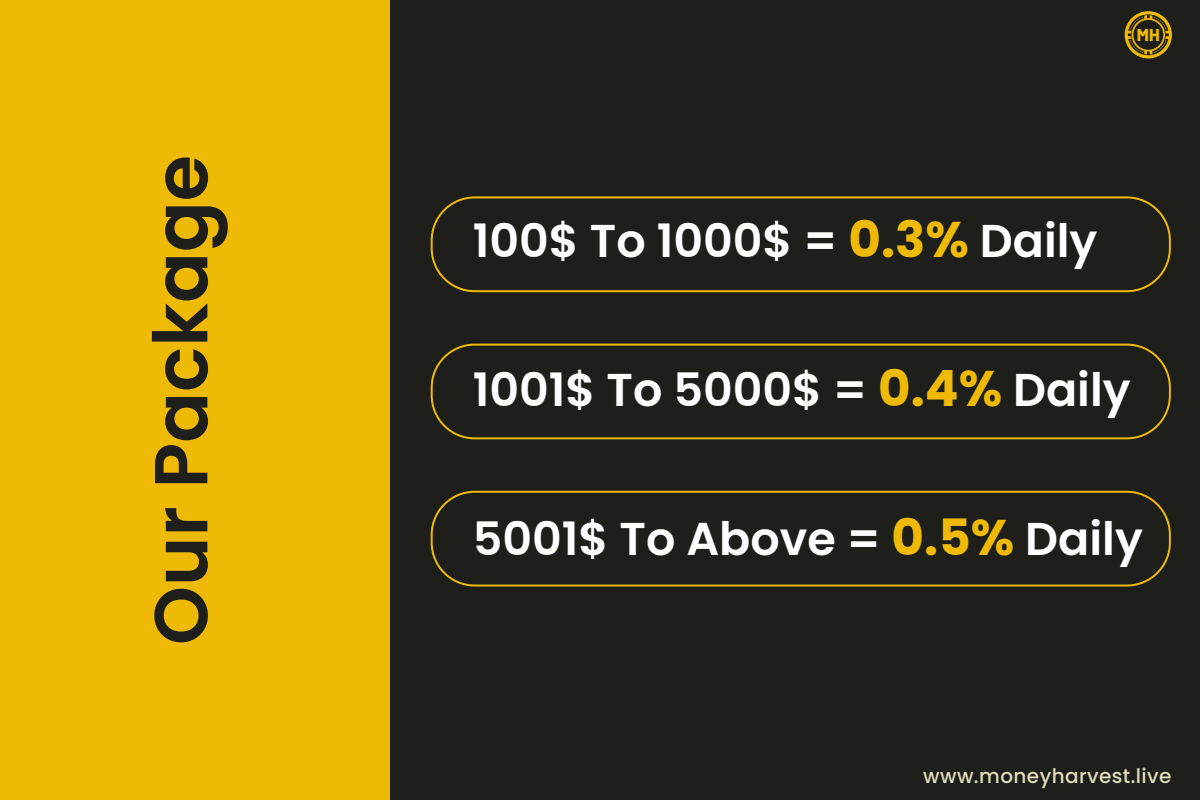
<style>
.page{position:relative;width:1200px;height:800px;background:#1e1e1a}
.page>*{position:absolute;margin:0;border:0;box-sizing:border-box;transform-origin:0 0}
.t1{font:600 75px "Poppins";color:#1e1e1a}
.t2{font:600 46px "Poppins";color:#fff}
.t3{font:500 20px "Poppins";letter-spacing:.02em;color:#e0dcbd}
.t4{font:800 17.1px "Barlow";color:#eeba06}
.s1{font-weight:700;font-size:50px;color:#eeba06}
</style>
<div class="page">
<div style="left:0;top:0;width:390px;height:800px;background:#eeba06"></div>
<svg style="left:1125px;top:11px;width:47px;height:47px"></svg>
<div style="left:431px;top:196px;width:740px;height:96px;border:2px solid #eeba06;border-radius:43px"></div>
<div style="left:431px;top:344px;width:740px;height:95px;border:2px solid #eeba06;border-radius:43px"></div>
<div style="left:431px;top:491px;width:740px;height:96px;border:2px solid #eeba06;border-radius:43px"></div>
<h1 class="t1" style="left:138px;top:645px;width:491px;rotate:-90deg">Our Package</h1>
<p class="t4" style="left:1137px;top:22px;width:24px">MH</p>
<p class="t2" style="left:473px;top:214px;width:626px">100$ To 1000$ = <span class="s1">0.3%</span> Daily</p>
<p class="t2" style="left:473px;top:363px;width:659px">1001$ To 5000$ = <span class="s1">0.4%</span> Daily</p>
<p class="t2" style="left:473px;top:512px;width:672px">5001$ To Above = <span class="s1">0.5%</span> Daily</p>
<p class="t3" style="left:923px;top:764px;width:250px">www.moneyharvest.live</p>
</div>
